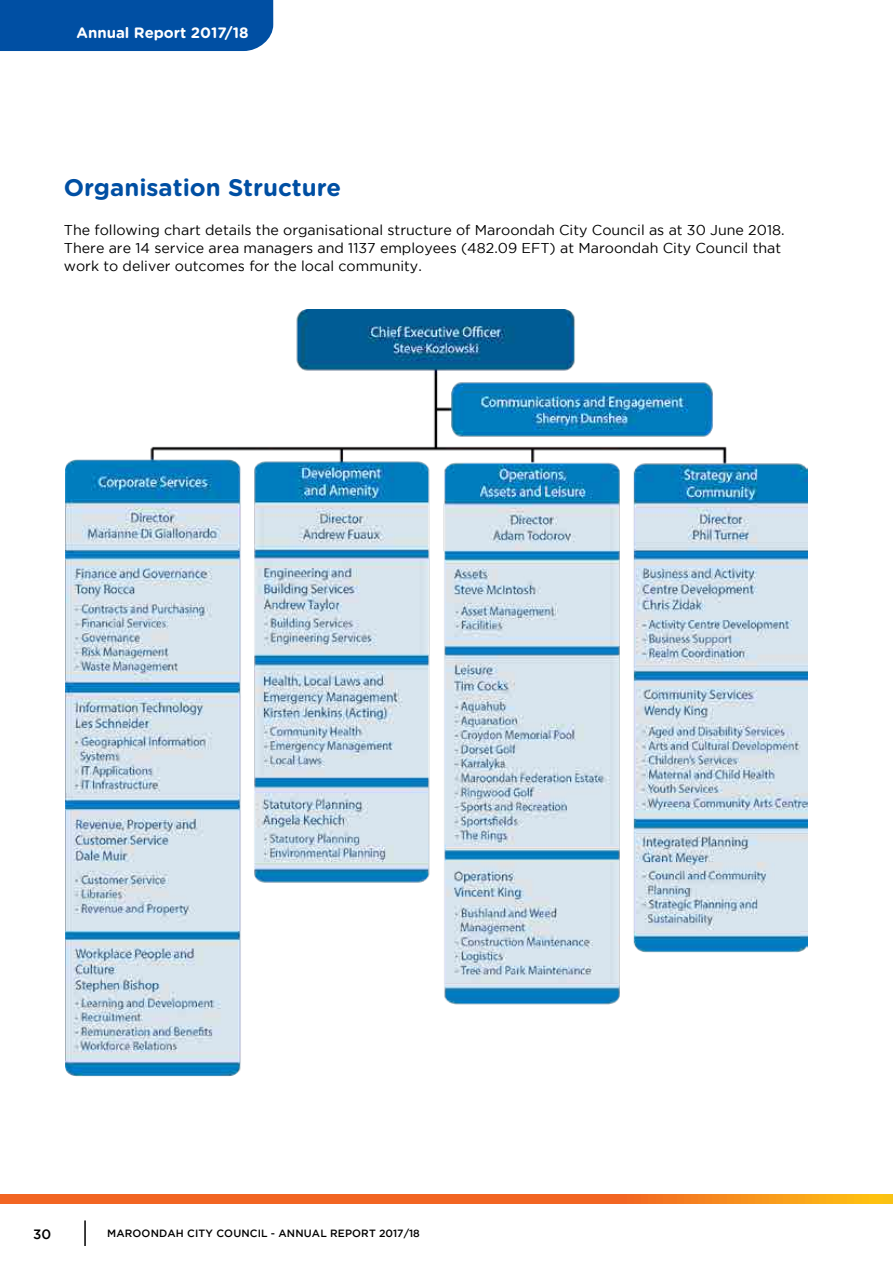
<style>
.page{position:relative;width:893px;height:1263px;background:#fff}
.page>*{position:absolute;margin:0;border:0;box-sizing:border-box;transform-origin:0 0}
.t1{font:700 24px "Gotham Rounded";color:#004fa3}
.t2{font:700 15px "Gotham Rounded";color:#fff}
.t3{font:14.25px/18px "Gotham";color:#000}
.t4{font:500 13.5px "Gotham";color:#000}
.t5{font:500 10.5px "Gotham";letter-spacing:.015em;color:#000}
</style>
<div class="page">
<svg style="left:0;top:1195px;width:893px;height:8px"></svg>
<div style="left:0;top:0;width:273px;height:51px;background:#004fa3"></div>
<img style="left:66px;top:309px;width:741px;height:937px">
<p class="t2" style="left:77px;top:22px;width:174px">Annual Report 2017/18</p>
<h1 class="t1" style="left:64px;top:170px;width:279px">Organisation Structure</h1>
<p class="t3" style="left:64px;top:221px;width:722px">The following chart details the organisational structure of Maroondah City Council as at 30 June 2018.<br>There are 14 service area managers and 1137 employees (482.09 EFT) at Maroondah City Council that work to deliver outcomes for the local community.</p>
<p class="t4" style="left:33px;top:1226px;width:20px">30</p>
<p class="t5" style="left:107px;top:1227px;width:314px">MAROONDAH CITY COUNCIL - ANNUAL REPORT 2017/18</p>
</div>
